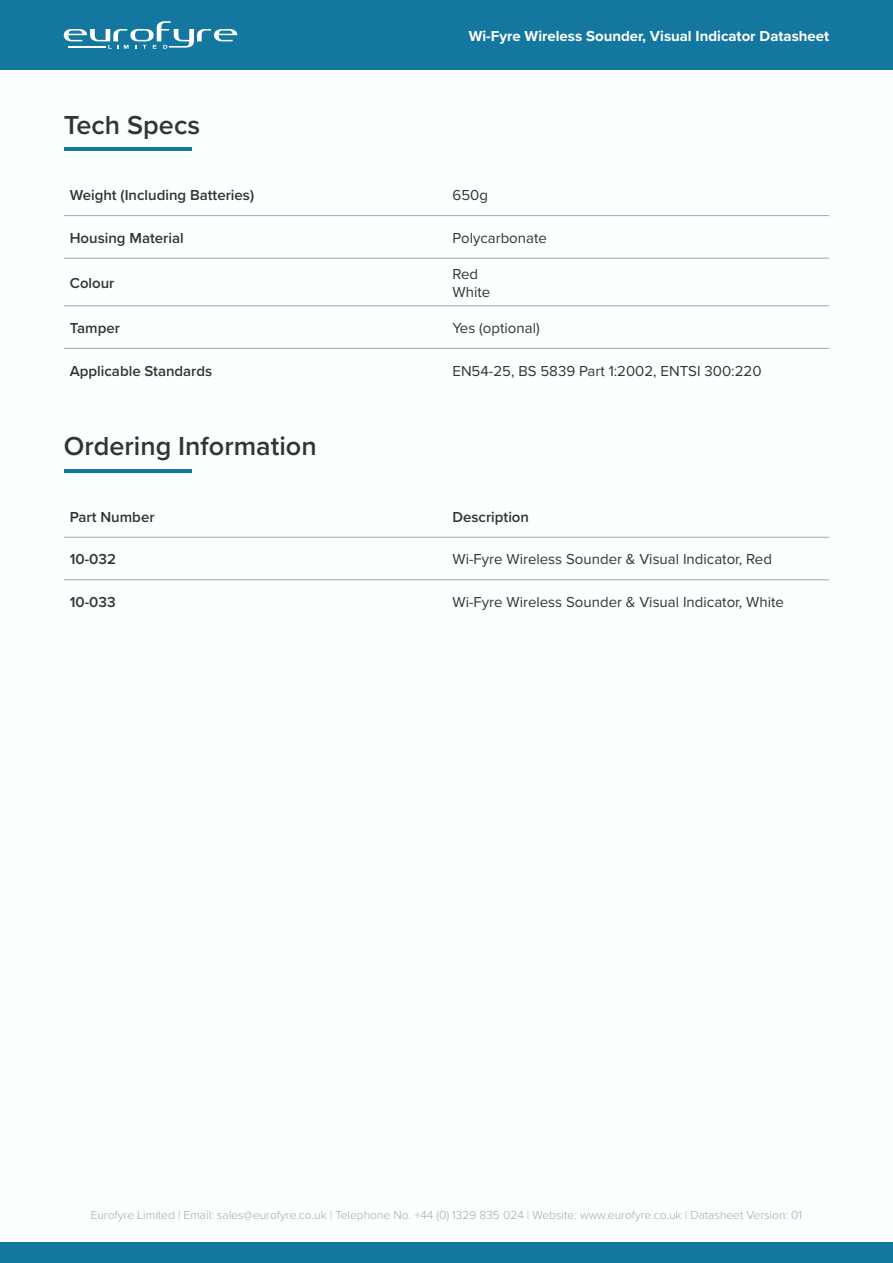
<style>
.page{position:relative;width:893px;height:1263px;background:#fff}
.page>*{position:absolute;margin:0;border:0;box-sizing:border-box;transform-origin:0 0}
.Sub_Header{font:600 27px "Proxima Nova";color:#343434}
.t1{font:15px "Proxima Nova";color:#343434}
.t2{font:600 15px "Proxima Nova";color:#343434}
.t3{font:700 15px "Proxima Nova";color:#fff}
.t4{font:300 12px "Proxima Nova";color:#a7a7a8}
</style>
<div class="page">
<div style="left:0;top:1242px;width:893px;height:21px;background:#14779f"></div>
<div style="left:0;top:0;width:893px;height:70px;background:#14779f"></div>
<svg style="left:64px;top:21px;width:173px;height:28px"></svg>
<hr style="left:64px;top:148px;width:127px;height:3px;background:#14779f">
<hr style="left:64px;top:258px;width:382px;height:1px;background:#a7a7a8">
<hr style="left:446px;top:258px;width:383px;height:1px;background:#a7a7a8">
<hr style="left:64px;top:305px;width:382px;height:1px;background:#a7a7a8">
<hr style="left:446px;top:305px;width:383px;height:1px;background:#a7a7a8">
<hr style="left:64px;top:348px;width:382px;height:1px;background:#a7a7a8">
<hr style="left:446px;top:348px;width:383px;height:1px;background:#a7a7a8">
<hr style="left:64px;top:215px;width:382px;height:1px;background:#a7a7a8">
<hr style="left:446px;top:215px;width:383px;height:1px;background:#a7a7a8">
<hr style="left:64px;top:469px;width:127px;height:4px;background:#14779f">
<hr style="left:64px;top:537px;width:382px;height:1px;background:#a7a7a8">
<hr style="left:446px;top:537px;width:383px;height:1px;background:#a7a7a8">
<hr style="left:64px;top:579px;width:382px;height:1px;background:#a7a7a8">
<hr style="left:446px;top:579px;width:383px;height:1px;background:#a7a7a8">
<p class="Sub_Header" style="left:64px;top:105px;width:138px">Tech Specs</p>
<p class="t3" style="left:469px;top:25px;width:362px">Wi-Fyre Wireless Sounder, Visual Indicator Datasheet</p>
<p class="t2" style="left:70px;top:184px;width:186px">Weight (Including Batteries)</p>
<p class="t1" style="left:452px;top:184px;width:37px">650g</p>
<p class="t2" style="left:70px;top:227px;width:115px">Housing Material</p>
<p class="t1" style="left:452px;top:227px;width:96px">Polycarbonate</p>
<p class="t2" style="left:70px;top:272px;width:46px">Colour</p>
<p class="t1" style="left:452px;top:263px;width:27px">Red</p>
<p class="t1" style="left:452px;top:281px;width:39px">White</p>
<p class="t2" style="left:70px;top:317px;width:52px">Tamper</p>
<p class="t1" style="left:452px;top:317px;width:89px">Yes (optional)</p>
<p class="t2" style="left:70px;top:359px;width:144px">Applicable Standards</p>
<p class="t1" style="left:452px;top:359px;width:310px">EN54-25, BS 5839 Part 1:2002, ENTSI 300:220</p>
<p class="Sub_Header" style="left:64px;top:426px;width:254px">Ordering Information</p>
<p class="t2" style="left:70px;top:506px;width:86px">Part Number</p>
<p class="t2" style="left:452px;top:506px;width:78px">Description</p>
<p class="t2" style="left:70px;top:548px;width:48px">10-032</p>
<p class="t1" style="left:452px;top:548px;width:321px">Wi-Fyre Wireless Sounder &amp; Visual Indicator, Red</p>
<p class="t2" style="left:70px;top:591px;width:47px">10-033</p>
<p class="t1" style="left:452px;top:591px;width:333px">Wi-Fyre Wireless Sounder &amp; Visual Indicator, White</p>
<p class="t4" style="left:91px;top:1206px;width:713px">Eurofyre Limited | Email: sales@eurofyre.co.uk | Telephone No. +44 (0) 1329 835 024 | Website: www.eurofyre.co.uk | Datasheet Version: 01</p>
</div>
